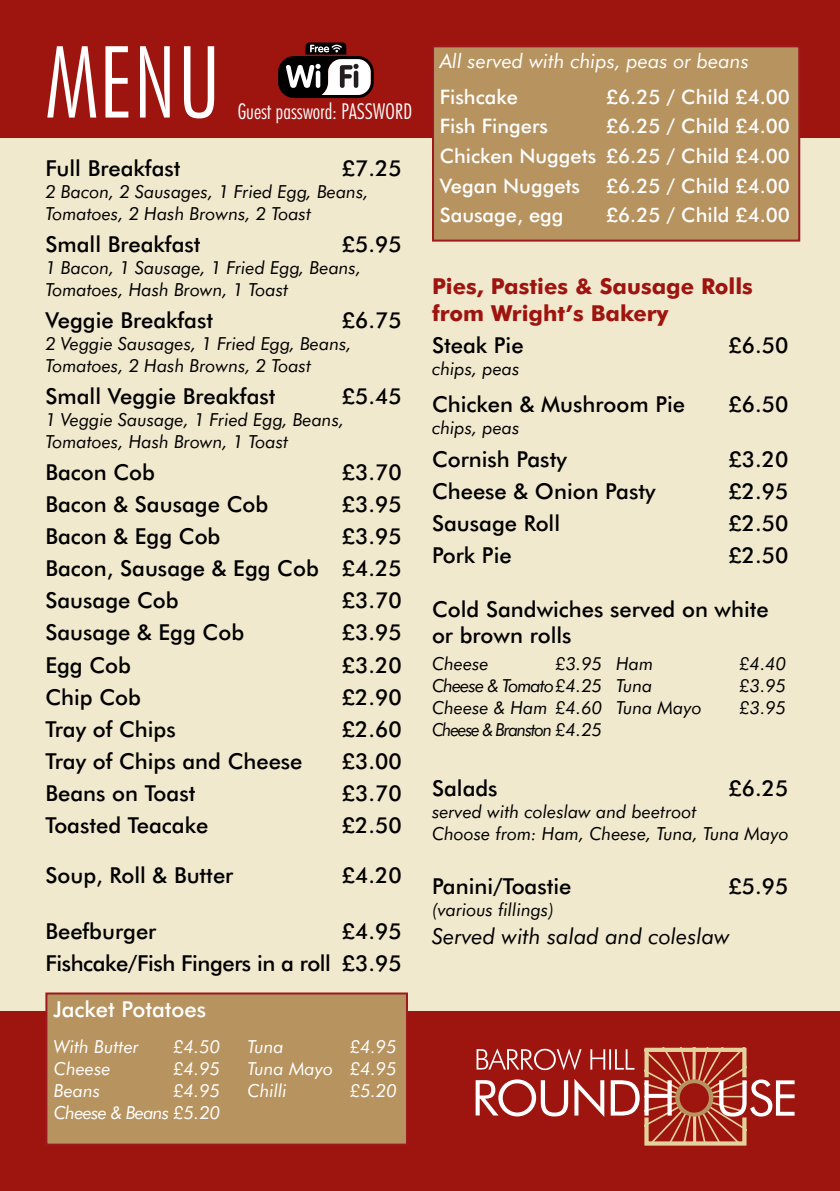
<style>
.page{position:relative;width:840px;height:1191px;background:#fff}
.page>*{position:absolute;margin:0;border:0;box-sizing:border-box;transform-origin:0 0}
.t1{font:300 condensed 100px "Futura BT";color:#fff}
.t2{font:500 22px/32px "Futura BT";color:#000;text-align:justify}
.t3{font:700 22px/26.4px "Futura BT";color:#9e1510}
.t4{font:500 22px/32px "Futura BT";letter-spacing:-.02em;color:#000;text-align:right}
.t5{font:italic 22px "Futura BT";color:#000}
.t6{font:300 condensed 22px "Futura BT";color:#fff}
.t7{font:500 22px "Futura BT";color:#fff}
.t8{font:500 20px/29.6px "Futura BT";color:#fff;text-align:justify}
.t9{font:italic 20px "Futura BT";color:#fff}
.t10{font:italic 18px/22px "Futura BT";color:#000}
.t11{font:italic 18px/22px "Futura BT";color:#fff;text-align:justify}
.t12{font:italic 18px/22px "Futura BT";letter-spacing:-.04em;color:#fff;text-align:right}
</style>
<div class="page">
<div style="left:0;top:100px;width:839px;height:930px;background:#f1e9ce"></div>
<div style="left:0;top:0;width:839px;height:137px;background:#9e1510"></div>
<div style="left:0;top:1011px;width:839px;height:180px;background:#9e1510"></div>
<svg style="left:475px;top:1047px;width:319px;height:99px"></svg>
<svg style="left:278px;top:43px;width:95px;height:55px"></svg>
<div style="left:433px;top:46px;width:365px;height:195px;background:#b7935f"></div>
<div style="left:432px;top:45px;width:367px;height:197px;border:2px solid #9d191e"></div>
<div style="left:46px;top:993px;width:361px;height:151px;background:#b7935f"></div>
<div style="left:45px;top:992px;width:363px;height:153px;border:2px solid #9d191e"></div>
<h1 class="t1" style="left:45px;top:21px;width:177px">MENU</h1>
<p class="t6" style="left:238px;top:98px;width:176px">Guest password: PASSWORD</p>
<p class="t2" style="left:45px;top:152px;width:136px">Full Breakfast</p>
<p class="t2" style="left:342px;top:152px;width:61px">£7.25</p>
<p class="t10" style="left:45px;top:180px;width:324px">2 Bacon, 2 Sausages, 1 Fried Egg, Beans,<br>Tomatoes, 2 Hash Browns, 2 Toast</p>
<p class="t2" style="left:45px;top:228px;width:157px">Small Breakfast</p>
<p class="t2" style="left:342px;top:228px;width:61px">£5.95</p>
<p class="t10" style="left:45px;top:256px;width:317px">1 Bacon, 1 Sausage, 1 Fried Egg, Beans,<br>Tomatoes, Hash Brown, 1 Toast</p>
<p class="t2" style="left:45px;top:304px;width:169px">Veggie Breakfast</p>
<p class="t2" style="left:342px;top:304px;width:61px">£6.75</p>
<p class="t10" style="left:45px;top:332px;width:307px">2 Veggie Sausages, 1 Fried Egg, Beans,<br>Tomatoes, 2 Hash Browns, 2 Toast</p>
<p class="t2" style="left:45px;top:380px;width:231px">Small Veggie Breakfast</p>
<p class="t2" style="left:342px;top:380px;width:61px">£5.45</p>
<p class="t10" style="left:45px;top:408px;width:300px">1 Veggie Sausage, 1 Fried Egg, Beans,<br>Tomatoes, Hash Brown, 1 Toast</p>
<p class="t2" style="left:45px;top:456px;width:111px">Bacon Cob</p>
<p class="t2" style="left:342px;top:456px;width:61px">£3.70</p>
<p class="t2" style="left:45px;top:488px;width:224px">Bacon &amp; Sausage Cob</p>
<p class="t2" style="left:342px;top:488px;width:61px">£3.95</p>
<p class="t2" style="left:45px;top:520px;width:176px">Bacon &amp; Egg Cob</p>
<p class="t2" style="left:45px;top:520px;width:358px;text-indent:296px">£3.95<br>Bacon, Sausage &amp; Egg Cob £4.25<br>Sausage Cob</p>
<p class="t2" style="left:342px;top:584px;width:61px">£3.70</p>
<p class="t2" style="left:45px;top:616px;width:200px">Sausage &amp; Egg Cob</p>
<p class="t2" style="left:342px;top:616px;width:61px">£3.95</p>
<p class="t2" style="left:45px;top:648px;width:87px">Egg Cob</p>
<p class="t2" style="left:342px;top:648px;width:61px">£3.20</p>
<p class="t2" style="left:45px;top:680px;width:97px">Chip Cob</p>
<p class="t2" style="left:342px;top:680px;width:61px">£2.90</p>
<p class="t2" style="left:45px;top:712px;width:132px">Tray of Chips</p>
<p class="t2" style="left:342px;top:712px;width:61px">£2.60</p>
<p class="t2" style="left:45px;top:745px;width:258px">Tray of Chips and Cheese</p>
<p class="t2" style="left:342px;top:745px;width:61px">£3.00</p>
<p class="t2" style="left:45px;top:777px;width:151px">Beans on Toast</p>
<p class="t2" style="left:342px;top:777px;width:61px">£3.70</p>
<p class="t2" style="left:45px;top:809px;width:164px">Toasted Teacake</p>
<p class="t2" style="left:342px;top:809px;width:61px">£2.50</p>
<p class="t2" style="left:45px;top:859px;width:189px">Soup, Roll &amp; Butter</p>
<p class="t2" style="left:342px;top:859px;width:61px">£4.20</p>
<p class="t2" style="left:45px;top:915px;width:112px">Beefburger</p>
<p class="t4" style="left:45px;top:915px;width:358px">£4.95<br>Fishcake/Fish Fingers in a roll £3.95</p>
<p class="t7" style="left:53px;top:995px;width:154px">Jacket Potatoes</p>
<p class="t11" style="left:54px;top:1035px;width:86px">With Butter</p>
<p class="t11" style="left:173px;top:1035px;width:48px">£4.50</p>
<p class="t11" style="left:54px;top:1057px;width:58px">Cheese</p>
<p class="t11" style="left:173px;top:1057px;width:48px">£4.95</p>
<p class="t11" style="left:54px;top:1079px;width:48px">Beans</p>
<p class="t12" style="left:54px;top:1079px;width:167px">£4.95<br>Cheese &amp; Beans £5.20</p>
<p class="t11" style="left:247px;top:1035px;width:150px;text-indent:102px">£4.95<br>Tuna Mayo £4.95<br>Chilli</p>
<p class="t11" style="left:247px;top:1035px;width:38px">Tuna</p>
<p class="t11" style="left:350px;top:1079px;width:48px">£5.20</p>
<p class="t9" style="left:439px;top:49px;width:310px">All served with chips, peas or beans</p>
<p class="t8" style="left:439px;top:82px;width:80px">Fishcake</p>
<p class="t8" style="left:605px;top:82px;width:185px">£6.25 / Child £4.00</p>
<p class="t8" style="left:439px;top:111px;width:110px">Fish Fingers</p>
<p class="t8" style="left:439px;top:111px;width:352px;text-indent:166px">£6.25 / Child £4.00<br>Chicken Nuggets £6.25 / Child £4.00<br>Vegan Nuggets</p>
<p class="t8" style="left:605px;top:171px;width:185px">£6.25 / Child £4.00</p>
<p class="t8" style="left:439px;top:200px;width:125px">Sausage, egg</p>
<p class="t8" style="left:605px;top:200px;width:185px">£6.25 / Child £4.00</p>
<p class="t3" style="left:432px;top:273px;width:322px">Pies, Pasties &amp; Sausage Rolls from Wright’s Bakery</p>
<p class="t2" style="left:432px;top:329px;width:93px">Steak Pie</p>
<p class="t2" style="left:728px;top:329px;width:61px">£6.50</p>
<p class="t10" style="left:432px;top:357px;width:89px">chips, peas</p>
<p class="t2" style="left:432px;top:388px;width:254px">Chicken &amp; Mushroom Pie</p>
<p class="t2" style="left:728px;top:388px;width:61px">£6.50</p>
<p class="t10" style="left:432px;top:417px;width:89px">chips, peas</p>
<p class="t2" style="left:432px;top:442px;width:136px">Cornish Pasty</p>
<p class="t2" style="left:728px;top:442px;width:61px">£3.20</p>
<p class="t2" style="left:432px;top:474px;width:225px">Cheese &amp; Onion Pasty</p>
<p class="t2" style="left:728px;top:474px;width:61px">£2.95</p>
<p class="t2" style="left:432px;top:507px;width:130px">Sausage Roll</p>
<p class="t2" style="left:728px;top:507px;width:61px">£2.50</p>
<p class="t2" style="left:432px;top:539px;width:81px">Pork Pie</p>
<p class="t2" style="left:728px;top:539px;width:61px">£2.50</p>
<p class="t2" style="left:432px;top:595px;width:338px;line-height:26.4px">Cold Sandwiches served on white or brown rolls</p>
<p class="t10" style="left:432px;top:652px;width:58px">Cheese</p>
<p class="t10" style="left:432px;top:652px;width:172px;text-align:justify;text-indent:123px">£3.95<br>Cheese &amp; Tomato£4.25<br>Cheese &amp; Ham £4.60<br>Cheese &amp; Branston £4.25</p>
<p class="t10" style="left:615px;top:652px;width:39px">Ham</p>
<p class="t10" style="left:739px;top:652px;width:48px">£4.40</p>
<p class="t10" style="left:615px;top:674px;width:38px">Tuna</p>
<p class="t10" style="left:739px;top:674px;width:48px">£3.95</p>
<p class="t10" style="left:615px;top:696px;width:87px">Tuna Mayo</p>
<p class="t10" style="left:739px;top:696px;width:48px">£3.95</p>
<p class="t2" style="left:432px;top:772px;width:67px">Salads</p>
<p class="t2" style="left:728px;top:772px;width:61px">£6.25</p>
<p class="t10" style="left:432px;top:800px;width:358px">served with coleslaw and beetroot<br>Choose from: Ham, Cheese, Tuna, Tuna Mayo</p>
<p class="t2" style="left:432px;top:870px;width:141px">Panini/Toastie</p>
<p class="t2" style="left:728px;top:870px;width:61px">£5.95</p>
<p class="t10" style="left:432px;top:898px;width:123px">(various fillings)</p>
<p class="t5" style="left:432px;top:922px;width:299px">Served with salad and coleslaw</p>
</div>
